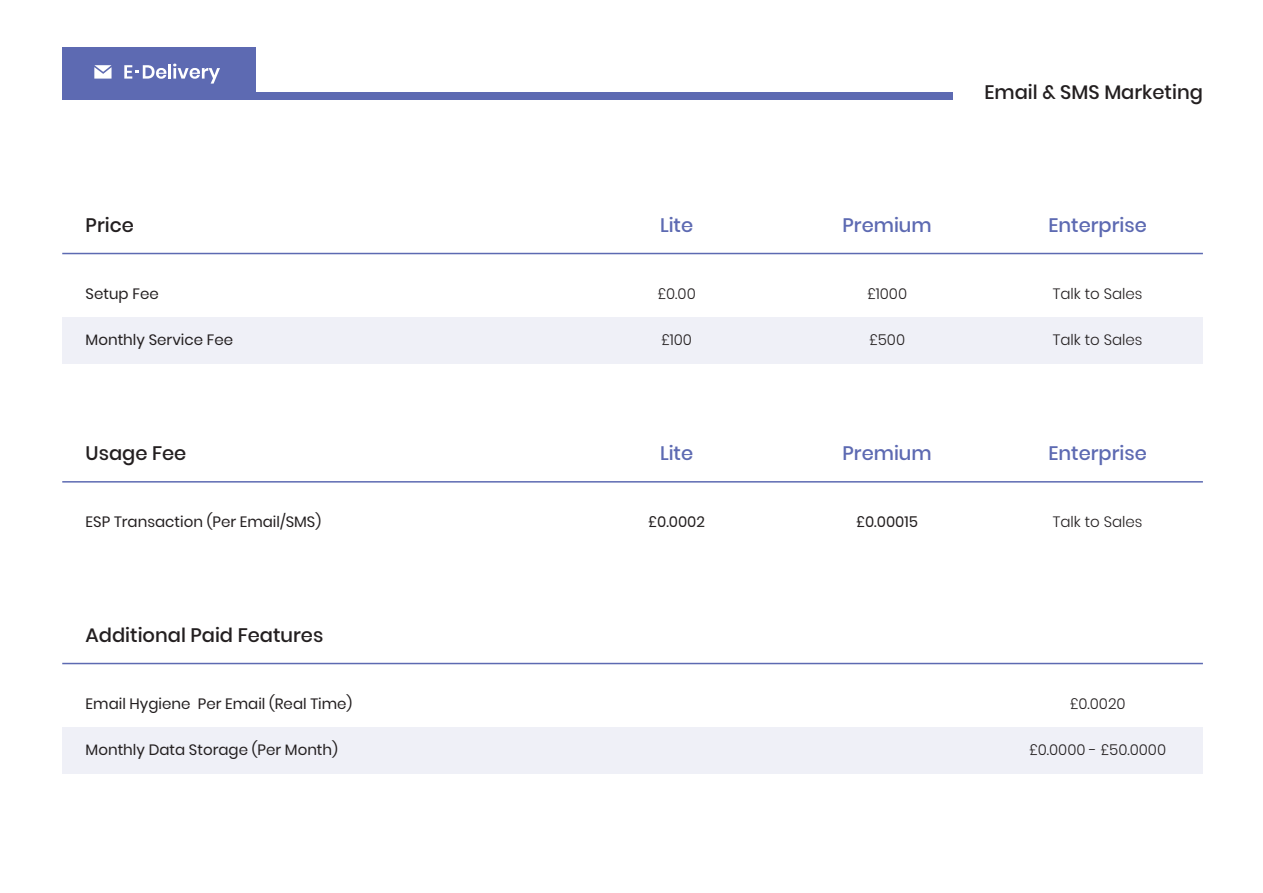
<style>
.page{position:relative;width:1263px;height:893px;background:#fff}
.page>*{position:absolute;margin:0;border:0;box-sizing:border-box;transform-origin:0 0}
.t1{font:500 19.5px "Poppins";color:#231f20}
.t2{font:500 19.5px "Poppins";color:#5d6ab2}
.t3{font:15px "Poppins";color:#231f20}
.t4{font:300 15px "Poppins";color:#231f20}
</style>
<div class="page">
<div style="left:62px;top:318px;width:1141px;height:46px;background:#eff0f7"></div>
<hr style="left:62px;top:253px;width:1141px;height:1px;background:#5d6ab2">
<hr style="left:62px;top:481px;width:1141px;height:2px;background:#5d6ab2">
<div style="left:62px;top:47px;width:193px;height:52px;background:#5d6ab2"></div>
<div style="left:62px;top:92px;width:890px;height:7px;background:#5d6ab2"></div>
<svg style="left:124px;top:65px;width:42px;height:14px"></svg>
<hr style="left:168px;top:65px;width:3px;height:14px;background:#fff">
<svg style="left:173px;top:64px;width:47px;height:20px"></svg>
<svg style="left:94px;top:65px;width:18px;height:14px"></svg>
<div style="left:62px;top:728px;width:1141px;height:46px;background:#eff0f7"></div>
<hr style="left:62px;top:663px;width:1141px;height:1px;background:#5d6ab2">
<h1 class="t1" style="left:984px;top:81px;width:220px">Email &amp; SMS Marketing</h1>
<h1 class="t1" style="left:86px;top:214px;width:50px">Price</h1>
<h1 class="t2" style="left:660px;top:214px;width:35px">Lite</h1>
<h1 class="t2" style="left:842px;top:214px;width:91px">Premium</h1>
<h1 class="t2" style="left:1048px;top:214px;width:100px">Enterprise</h1>
<p class="t3" style="left:86px;top:285px;width:75px">Setup Fee</p>
<p class="t3" style="left:86px;top:331px;width:149px">Monthly Service Fee</p>
<p class="t4" style="left:657px;top:285px;width:40px">£0.00</p>
<p class="t4" style="left:661px;top:331px;width:32px">£100</p>
<p class="t4" style="left:867px;top:285px;width:41px">£1000</p>
<p class="t4" style="left:869px;top:331px;width:37px">£500</p>
<p class="t4" style="left:1053px;top:285px;width:91px">Talk to Sales</p>
<p class="t4" style="left:1053px;top:331px;width:91px">Talk to Sales</p>
<h1 class="t1" style="left:86px;top:442px;width:102px">Usage Fee</h1>
<h1 class="t2" style="left:660px;top:442px;width:35px">Lite</h1>
<h1 class="t2" style="left:842px;top:442px;width:91px">Premium</h1>
<h1 class="t2" style="left:1048px;top:442px;width:100px">Enterprise</h1>
<p class="t3" style="left:86px;top:513px;width:237px">ESP Transaction (Per Email/SMS)</p>
<p class="t3" style="left:648px;top:513px;width:58px">£0.0002</p>
<p class="t3" style="left:856px;top:513px;width:63px">£0.00015</p>
<p class="t4" style="left:1053px;top:513px;width:91px">Talk to Sales</p>
<h1 class="t1" style="left:86px;top:624px;width:239px">Additional Paid Features</h1>
<p class="t3" style="left:86px;top:695px;width:268px">Email Hygiene Per Email (Real Time)</p>
<p class="t3" style="left:86px;top:741px;width:254px">Monthly Data Storage (Per Month)</p>
<p class="t4" style="left:1070px;top:695px;width:57px">£0.0020</p>
<p class="t4" style="left:1029px;top:741px;width:139px">£0.0000 - £50.0000</p>
</div>
